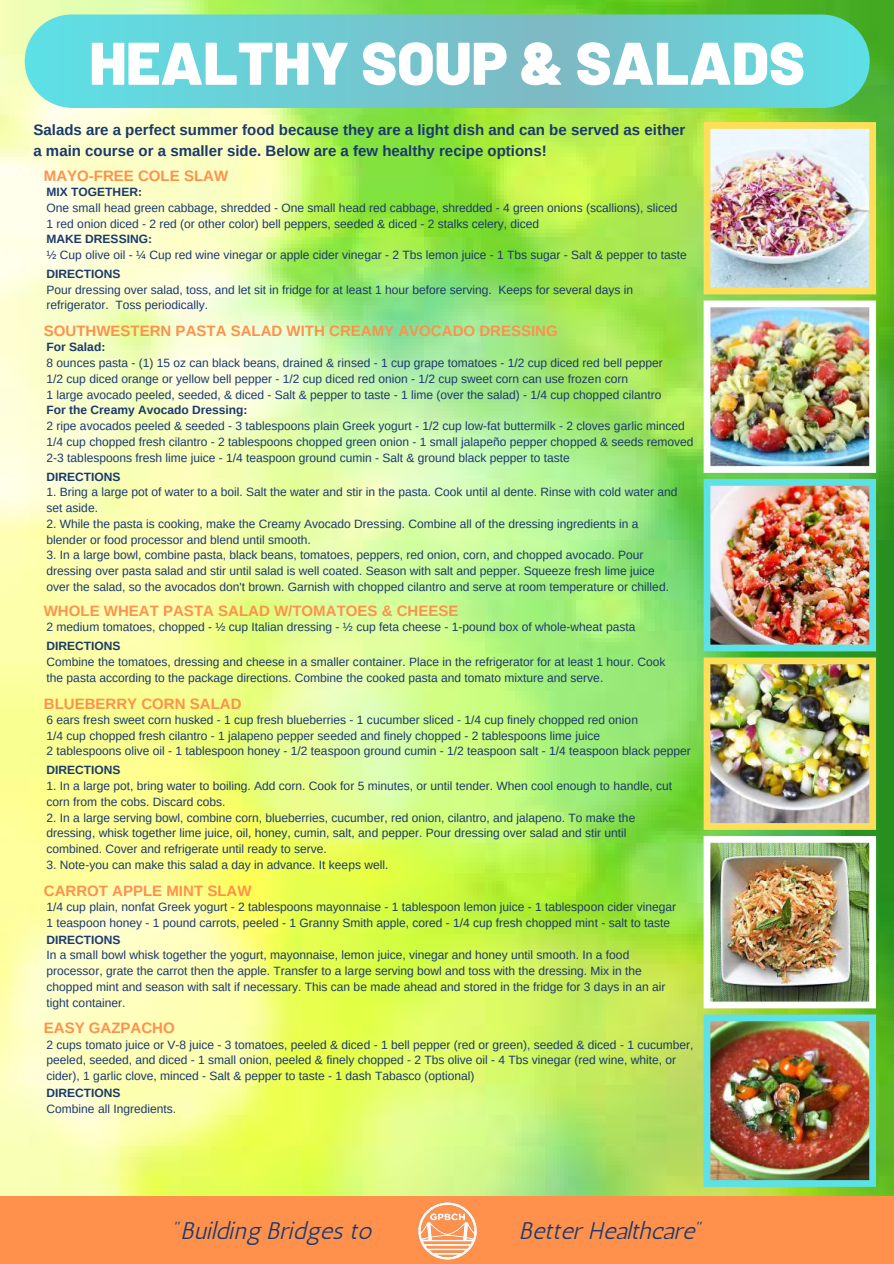
<style>
.page{position:relative;width:894px;height:1264px;background:#fff}
.page>*{position:absolute;margin:0;border:0;box-sizing:border-box;transform-origin:0 0}
.t1{font:900 60px "Barlow";color:#fff}
.t2{font:24px "CA Generated";color:#1a396d}
.t3{font:700 15px "Arimo";color:#ff914d}
.t4{font:700 15px/20.2px "Arimo";color:#1a396d}
.t5{font:12px/15.8px "Arimo";color:#1a396d}
.t6{font:700 12px "Arimo";color:#1a396d}
</style>
<div class="page">
<img style="left:0;top:0;width:893px;height:1196px">
<svg style="left:24px;top:14px;width:846px;height:94px;background:#6eccd0"></svg>
<div style="left:0;top:1196px;width:893px;height:67px;background:#ff914d"></div>
<img style="left:418px;top:1202px;width:59px;height:58px">
<img style="left:703px;top:122px;width:172px;height:172px">
<img style="left:703px;top:300px;width:172px;height:173px">
<img style="left:703px;top:479px;width:172px;height:172px">
<img style="left:703px;top:657px;width:172px;height:172px">
<img style="left:703px;top:836px;width:172px;height:172px">
<img style="left:703px;top:1014px;width:172px;height:172px">
<h1 class="t1" style="left:89px;top:25px;width:716px">HEALTHY SOUP &amp; SALADS</h1>
<p class="t4" style="left:33px;top:120px;width:653px">Salads are a perfect summer food because they are a light dish and can be served as either a main course or a smaller side. Below are a few healthy recipe options!</p>
<p class="t3" style="left:44px;top:167px;width:186px">MAYO-FREE COLE SLAW</p>
<p class="t6" style="left:47px;top:185px;width:97px">MIX TOGETHER:</p>
<p class="t5" style="left:47px;top:200px;width:632px">One small head green cabbage, shredded - One small head red cabbage, shredded - 4 green onions (scallions), sliced<br>1 red onion diced - 2 red (or other color) bell peppers, seeded &amp; diced - 2 stalks celery, diced</p>
<p class="t6" style="left:47px;top:267px;width:75px">DIRECTIONS</p>
<p class="t5" style="left:47px;top:282px;width:588px">Pour dressing over salad, toss, and let sit in fridge for at least 1 hour before serving. Keeps for several days in refrigerator. Toss periodically.</p>
<p class="t3" style="left:44px;top:322px;width:515px">SOUTHWESTERN PASTA SALAD WITH CREAMY AVOCADO DRESSING</p>
<p class="t6" style="left:47px;top:340px;width:60px">For Salad:</p>
<p class="t5" style="left:47px;top:355px;width:617px">8 ounces pasta - (1) 15 oz can black beans, drained &amp; rinsed - 1 cup grape tomatoes - 1/2 cup diced red bell pepper<br>1/2 cup diced orange or yellow bell pepper - 1/2 cup diced red onion - 1/2 cup sweet corn can use frozen corn<br>1 large avocado peeled, seeded, &amp; diced - Salt &amp; pepper to taste - 1 lime (over the salad) - 1/4 cup chopped cilantro</p>
<p class="t6" style="left:47px;top:232px;width:107px">MAKE DRESSING:</p>
<p class="t5" style="left:47px;top:247px;width:641px">½ Cup olive oil - ¼ Cup red wine vinegar or apple cider vinegar - 2 Tbs lemon juice - 1 Tbs sugar - Salt &amp; pepper to taste</p>
<p class="t6" style="left:47px;top:403px;width:202px">For the Creamy Avocado Dressing:</p>
<p class="t5" style="left:47px;top:418px;width:648px">2 ripe avocados peeled &amp; seeded - 3 tablespoons plain Greek yogurt - 1/2 cup low-fat buttermilk - 2 cloves garlic minced<br>1/4 cup chopped fresh cilantro - 2 tablespoons chopped green onion - 1 small jalapeño pepper chopped &amp; seeds removed<br>2-3 tablespoons fresh lime juice - 1/4 teaspoon ground cumin - Salt &amp; ground black pepper to taste</p>
<p class="t6" style="left:47px;top:470px;width:75px">DIRECTIONS</p>
<p class="t5" style="left:47px;top:484px;width:632px">1. Bring a large pot of water to a boil. Salt the water and stir in the pasta. Cook until al dente. Rinse with cold water and set aside.</p>
<p class="t5" style="left:47px;top:516px;width:593px">2. While the pasta is cooking, make the Creamy Avocado Dressing. Combine all of the dressing ingredients in a blender or food processor and blend until smooth.</p>
<p class="t5" style="left:47px;top:547px;width:623px">3. In a large bowl, combine pasta, black beans, tomatoes, peppers, red onion, corn, and chopped avocado. Pour dressing over pasta salad and stir until salad is well coated. Season with salt and pepper. Squeeze fresh lime juice over the salad, so the avocados don't brown. Garnish with chopped cilantro and serve at room temperature or chilled.</p>
<p class="t3" style="left:44px;top:602px;width:416px">WHOLE WHEAT PASTA SALAD W/TOMATOES &amp; CHEESE</p>
<p class="t5" style="left:47px;top:619px;width:590px">2 medium tomatoes, chopped - ½ cup Italian dressing - ½ cup feta cheese - 1-pound box of whole-wheat pasta</p>
<p class="t6" style="left:47px;top:639px;width:75px">DIRECTIONS</p>
<p class="t5" style="left:47px;top:654px;width:620px">Combine the tomatoes, dressing and cheese in a smaller container. Place in the refrigerator for at least 1 hour. Cook the pasta according to the package directions. Combine the cooked pasta and tomato mixture and serve.</p>
<p class="t3" style="left:44px;top:695px;width:199px">BLUEBERRY CORN SALAD</p>
<p class="t5" style="left:47px;top:711px;width:645px">6 ears fresh sweet corn husked - 1 cup fresh blueberries - 1 cucumber sliced - 1/4 cup finely chopped red onion<br>1/4 cup chopped fresh cilantro - 1 jalapeno pepper seeded and finely chopped - 2 tablespoons lime juice<br>2 tablespoons olive oil - 1 tablespoon honey - 1/2 teaspoon ground cumin - 1/2 teaspoon salt - 1/4 teaspoon black pepper</p>
<p class="t6" style="left:47px;top:763px;width:75px">DIRECTIONS</p>
<p class="t5" style="left:47px;top:778px;width:626px">1. In a large pot, bring water to boiling. Add corn. Cook for 5 minutes, or until tender. When cool enough to handle, cut corn from the cobs. Discard cobs.</p>
<p class="t5" style="left:47px;top:809px;width:590px">2. In a large serving bowl, combine corn, blueberries, cucumber, red onion, cilantro, and jalapeno. To make the dressing, whisk together lime juice, oil, honey, cumin, salt, and pepper. Pour dressing over salad and stir until combined. Cover and refrigerate until ready to serve.</p>
<p class="t5" style="left:47px;top:857px;width:343px">3. Note-you can make this salad a day in advance. It keeps well.</p>
<p class="t3" style="left:44px;top:882px;width:209px">CARROT APPLE MINT SLAW</p>
<p class="t5" style="left:47px;top:898px;width:630px">1/4 cup plain, nonfat Greek yogurt - 2 tablespoons mayonnaise - 1 tablespoon lemon juice - 1 tablespoon cider vinegar<br>1 teaspoon honey - 1 pound carrots, peeled - 1 Granny Smith apple, cored - 1/4 cup fresh chopped mint - salt to taste</p>
<p class="t6" style="left:47px;top:932px;width:75px">DIRECTIONS</p>
<p class="t5" style="left:47px;top:947px;width:620px">In a small bowl whisk together the yogurt, mayonnaise, lemon juice, vinegar and honey until smooth. In a food processor, grate the carrot then the apple. Transfer to a large serving bowl and toss with the dressing. Mix in the chopped mint and season with salt if necessary. This can be made ahead and stored in the fridge for 3 days in an air tight container.</p>
<p class="t3" style="left:44px;top:1019px;width:132px">EASY GAZPACHO</p>
<p class="t5" style="left:47px;top:1036px;width:648px">2 cups tomato juice or V-8 juice - 3 tomatoes, peeled &amp; diced - 1 bell pepper (red or green), seeded &amp; diced - 1 cucumber, peeled, seeded, and diced - 1 small onion, peeled &amp; finely chopped - 2 Tbs olive oil - 4 Tbs vinegar (red wine, white, or cider), 1 garlic clove, minced - Salt &amp; pepper to taste - 1 dash Tabasco (optional)</p>
<p class="t6" style="left:47px;top:1085px;width:75px">DIRECTIONS</p>
<p class="t5" style="left:47px;top:1100px;width:131px">Combine all Ingredients.</p>
<h2 class="t2" style="left:174px;top:1215px;width:200px">"Building Bridges to</h2>
<h2 class="t2" style="left:520px;top:1215px;width:185px">Better Healthcare"</h2>
</div>
